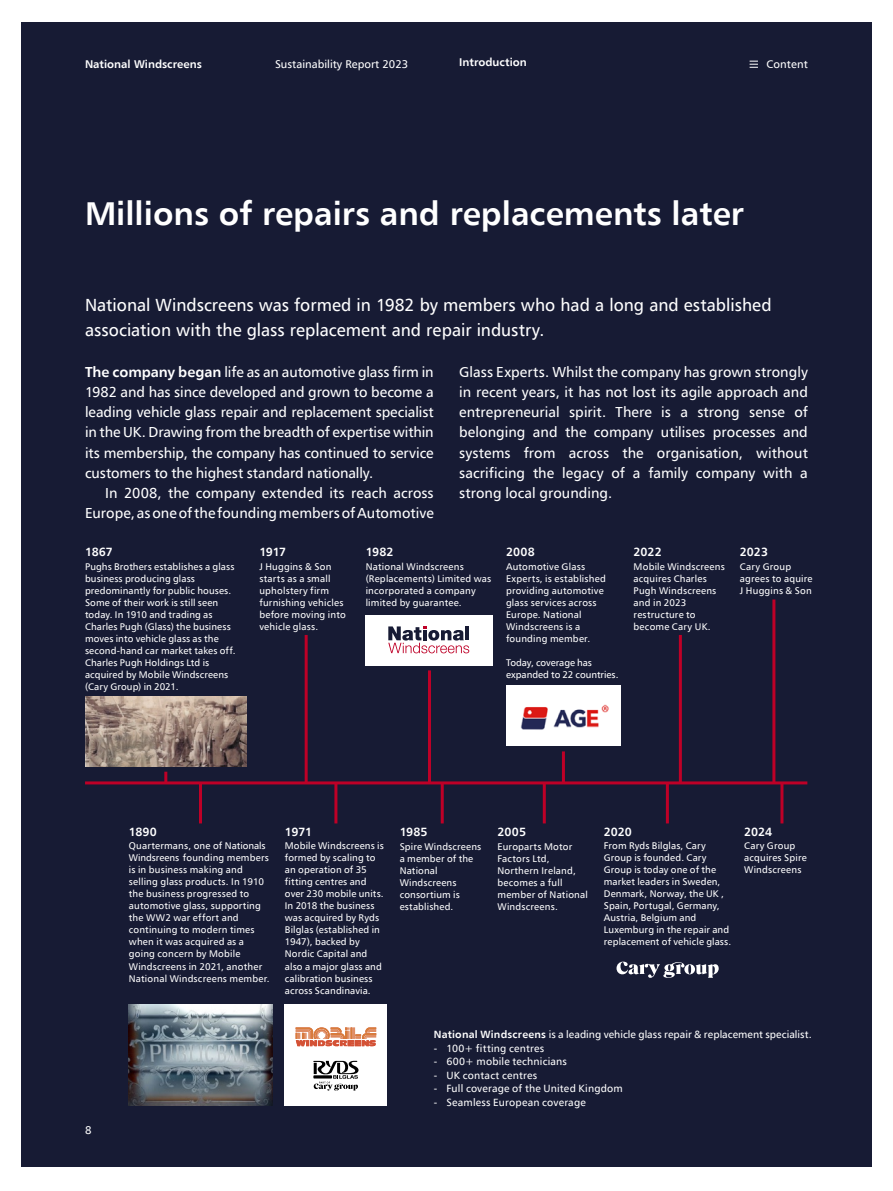
<style>
.page{position:relative;width:893px;height:1191px;background:#fff}
.page>*{position:absolute;margin:0;border:0;box-sizing:border-box;transform-origin:0 0}
.t1{font:700 33px "Humanist 777 BT";color:#fff}
.t2{font:17.55px/25.3px "Humanist 777 BT";color:#fff}
.t3{font:14.55px/20.2px "Humanist 777 BT";letter-spacing:.005em;color:#fff;text-align:justify}
.t4{font:700 12px "Humanist 777 BT";color:#fff}
.t5{font:11.25px "Humanist 777 BT";color:#fff}
.t6{font:700 11.25px "Humanist 777 BT";color:#fff}
.t7{font:10.5px "Humanist 777 BT";letter-spacing:.015em;color:#fff}
.t8{font:9.75px/12px "Humanist 777 BT";letter-spacing:.015em;color:#fff}
.t9{font:9.75px/12px "Humanist 777 BT";letter-spacing:-.005em;color:#fff}
.s1{font-weight:700}
</style>
<div class="page">
<div style="left:21px;top:22px;width:851px;height:1144px;background:#171b34"></div>
<svg style="left:164px;top:771px;width:3px;height:10px"></svg>
<hr style="left:305px;top:635px;width:3px;height:148px;background:#be0027">
<hr style="left:428px;top:670px;width:3px;height:113px;background:#be0027">
<hr style="left:772px;top:599px;width:3px;height:184px;background:#be0027">
<hr style="left:562px;top:751px;width:3px;height:32px;background:#be0027">
<hr style="left:543px;top:783px;width:3px;height:40px;background:#be0027">
<hr style="left:679px;top:635px;width:3px;height:148px;background:#be0027">
<img style="left:85px;top:696px;width:162px;height:70px">
<img style="left:129px;top:1004px;width:143px;height:102px">
<hr style="left:199px;top:783px;width:3px;height:40px;background:#be0027">
<hr style="left:334px;top:783px;width:3px;height:40px;background:#be0027">
<hr style="left:441px;top:783px;width:3px;height:40px;background:#be0027">
<hr style="left:666px;top:783px;width:3px;height:40px;background:#be0027">
<hr style="left:780px;top:783px;width:3px;height:40px;background:#be0027">
<hr style="left:85px;top:781px;width:722px;height:3px;background:#be0027">
<div style="left:285px;top:1004px;width:102px;height:102px;background:#fff"></div>
<div style="left:506px;top:685px;width:115px;height:61px;background:#fff"></div>
<svg style="left:296px;top:1027px;width:80px;height:19px"></svg>
<svg style="left:313px;top:1060px;width:46px;height:30px"></svg>
<svg style="left:616px;top:961px;width:103px;height:16px"></svg>
<div style="left:366px;top:614px;width:127px;height:51px;background:#fff"></div>
<svg style="left:388px;top:626px;width:81px;height:27px"></svg>
<img style="left:521px;top:704px;width:88px;height:26px">
<svg style="left:750px;top:61px;width:8px;height:7px"></svg>
<p class="t6" style="left:85px;top:57px;width:118px">National Windscreens</p>
<p class="t5" style="left:275px;top:57px;width:135px">Sustainability Report 2023</p>
<p class="t6" style="left:459px;top:55px;width:69px">Introduction</p>
<p class="t5" style="left:767px;top:57px;width:43px">Content</p>
<h1 class="t1" style="left:85px;top:192px;width:660px">Millions of repairs and replacements later</h1>
<h2 class="t2" style="left:85px;top:292px;width:688px">National Windscreens was formed in 1982 by members who had a long and established association with the glass replacement and repair industry.</h2>
<p class="t3" style="left:85px;top:361px;width:350px"><span class="s1">The company began</span> life as an automotive glass firm in 1982 and has since developed and grown to become a leading vehicle glass repair and replacement specialist in the UK. Drawing from the breadth of expertise within its membership, the company has continued to service customers to the highest standard nationally.</p>
<h3 class="t3" style="left:85px;top:483px;width:350px;text-align:right">In 2008, the company extended its reach across<br>Europe, as one of the founding members of Automotive</h3>
<p class="t3" style="left:459px;top:361px;width:350px">Glass Experts. Whilst the company has grown strongly in recent years, it has not lost its agile approach and entrepreneurial spirit. There is a strong sense of belonging and the company utilises processes and systems from across the organisation, without sacrificing the legacy of a family company with a strong local grounding.</p>
<p class="t4" style="left:85px;top:545px;width:29px">1867</p>
<p class="t8" style="left:85px;top:560px;width:152px">Pughs Brothers establishes a glass business producing glass predominantly for public houses.<br>Some of their work is still seen today. In 1910 and trading as<br>Charles Pugh (Glass) the business moves into vehicle glass as the second-hand car market takes off.<br>Charles Pugh Holdings Ltd is acquired by Mobile Windscreens (Cary Group) in 2021.</p>
<p class="t4" style="left:259px;top:545px;width:28px">1917</p>
<p class="t8" style="left:259px;top:560px;width:88px">J Huggins &amp; Son starts as a small upholstery firm furnishing vehicles before moving into vehicle glass.</p>
<p class="t4" style="left:366px;top:545px;width:29px">1982</p>
<p class="t8" style="left:366px;top:560px;width:127px">National Windscreens (Replacements) Limited was incorporated a company limited by guarantee.</p>
<p class="t4" style="left:506px;top:545px;width:30px">2008</p>
<p class="t8" style="left:506px;top:560px;width:101px">Automotive Glass<br>Experts, is established providing automotive glass services across<br>Europe. National<br>Windscreens is a founding member.</p>
<p class="t9" style="left:506px;top:656px;width:114px">Today, coverage has expanded to 22 countries.</p>
<p class="t4" style="left:634px;top:545px;width:30px">2022</p>
<p class="t8" style="left:634px;top:560px;width:93px">Mobile Windscreens acquires Charles<br>Pugh Windscreens and in 2023 restructure to become Cary UK.</p>
<p class="t4" style="left:740px;top:545px;width:30px">2023</p>
<p class="t8" style="left:740px;top:560px;width:74px">Cary Group agrees to aquire<br>J Huggins &amp; Son</p>
<p class="t4" style="left:129px;top:824px;width:30px">1890</p>
<p class="t8" style="left:129px;top:840px;width:142px">Quartermans, one of Nationals<br>Windsreens founding members is in business making and selling glass products. In 1910 the business progressed to automotive glass, supporting the WW2 war effort and continuing to modern times when it was acquired as a going concern by Mobile<br>Windscreens in 2021, another<br>National Windscreens member.</p>
<p class="t4" style="left:285px;top:824px;width:29px">1971</p>
<p class="t8" style="left:285px;top:840px;width:100px">Mobile Windscreens is formed by scaling to an operation of 35 fitting centres and over 230 mobile units.<br>In 2018 the business was acquired by Ryds<br>Bilglas (established in<br>1947), backed by<br>Nordic Capital and also a major glass and calibration business across Scandinavia.</p>
<p class="t4" style="left:400px;top:824px;width:29px">1985</p>
<p class="t8" style="left:400px;top:840px;width:83px">Spire Windscreens a member of the<br>National<br>Windscreens consortium is established.</p>
<p class="t4" style="left:497px;top:824px;width:30px">2005</p>
<p class="t8" style="left:497px;top:840px;width:92px">Europarts Motor<br>Factors Ltd,<br>Northern Ireland, becomes a full member of National<br>Windscreens.</p>
<p class="t4" style="left:604px;top:824px;width:30px">2020</p>
<p class="t8" style="left:604px;top:840px;width:129px">From Ryds Bilglas, Cary<br>Group is founded. Cary<br>Group is today one of the market leaders in Sweden,<br>Denmark, Norway, the UK ,<br>Spain, Portugal, Germany,<br>Austria, Belgium and<br>Luxemburg in the repair and replacement of vehicle glass.</p>
<p class="t4" style="left:744px;top:824px;width:30px">2024</p>
<p class="t8" style="left:744px;top:840px;width:64px">Cary Group acquires Spire<br>Windscreens</p>
<p class="t5" style="left:85px;top:1122px;width:8px">8</p>
<p class="t7" style="left:434px;top:1028px;width:379px"><span class="s1">National Windscreens</span> is a leading vehicle glass repair &amp; replacement specialist.</p>
<p class="t7" style="left:434px;top:1041px;width:112px">- 100+ fitting centres</p>
<p class="t7" style="left:434px;top:1055px;width:135px">- 600+ mobile technicians</p>
<p class="t7" style="left:434px;top:1068px;width:105px">- UK contact centres</p>
<p class="t7" style="left:434px;top:1082px;width:191px">- Full coverage of the United Kingdom</p>
<p class="t7" style="left:434px;top:1095px;width:154px">- Seamless European coverage</p>
</div>
